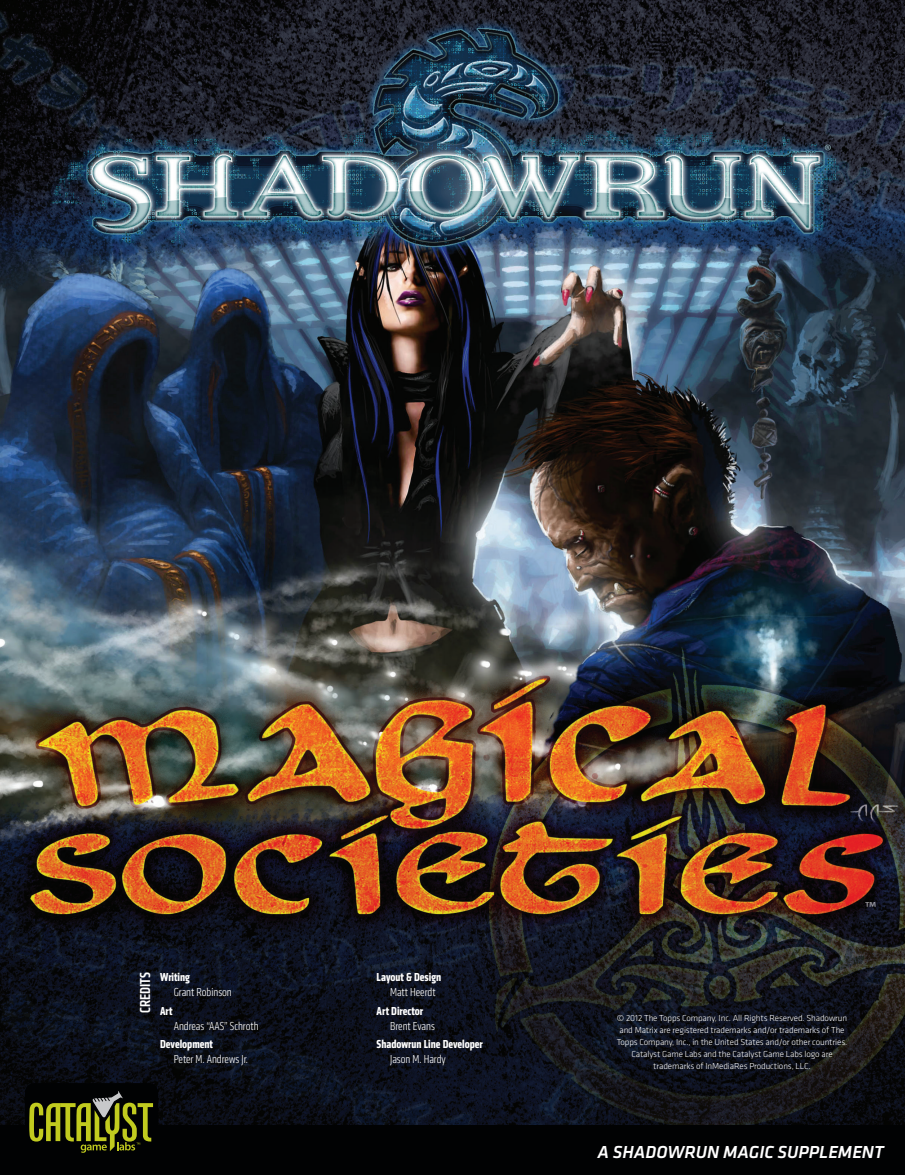
<style>
.page{position:relative;width:905px;height:1175px;background:#fff}
.page>*{position:absolute;margin:0;border:0;box-sizing:border-box;transform-origin:0 0}
.t1{font:italic 500 18px "Klavika";color:#fff}
.t2{font:18px "Myriad Pro";color:#fff}
.t3{font:500 condensed 15px "Klavika";color:#fff}
.t4{font:300 condensed 12px "Klavika";color:#fff}
.t5{font:700 condensed 12px "Klavika";color:#fff}
.t6{font:300 9px/12px "Klavika";letter-spacing:-.01em;color:#fff;text-align:center}
</style>
<div class="page">
<img style="left:0;top:0;width:904px;height:1125px">
<div style="left:0;top:1125px;width:904px;height:49px;background:#010203"></div>
<div style="left:25px;top:1083px;width:133px;height:76px;background:#010203;border-radius:9px"></div>
<div style="left:25px;top:1083px;width:133px;height:76px;border:1px solid #010203;border-radius:9px"></div>
<svg style="left:29px;top:1091px;width:124px;height:61px"></svg>
<h2 class="t3" style="left:136px;top:1013px;width:42px;rotate:-90deg">CREDITS</h2>
<h3 class="t5" style="left:160px;top:969px;width:31px">Writing</h3>
<h3 class="t4" style="left:174px;top:985px;width:60px">Grant Robinson</h3>
<h3 class="t5" style="left:160px;top:1002px;width:14px">Art</h3>
<h3 class="t4" style="left:174px;top:1019px;width:86px">Andreas “AAS” Schroth</h3>
<h3 class="t5" style="left:160px;top:1036px;width:54px">Development</h3>
<h3 class="t4" style="left:174px;top:1052px;width:76px">Peter M. Andrews Jr.</h3>
<h3 class="t5" style="left:376px;top:969px;width:66px">Layout &amp; Design</h3>
<h3 class="t4" style="left:390px;top:985px;width:47px">Matt Heerdt</h3>
<h3 class="t5" style="left:376px;top:1002px;width:48px">Art Director</h3>
<h3 class="t4" style="left:390px;top:1019px;width:46px">Brent Evans</h3>
<h3 class="t5" style="left:376px;top:1036px;width:108px">Shadowrun Line Developer</h3>
<h3 class="t4" style="left:390px;top:1052px;width:57px">Jason M. Hardy</h3>
<h1 class="t2" style="left:864px;top:897px;width:13px">™</h1>
<p class="t6" style="left:616px;top:1012px;width:232px">© 2012 The Topps Company, Inc. All Rights Reserved. Shadowrun and Matrix are registered trademarks and/or trademarks of The Topps Company, Inc., in the United States and/or other countries.<br>Catalyst Game Labs and the Catalyst Game Labs logo are trademarks of InMediaRes Productions, LLC.</p>
<h1 class="t1" style="left:597px;top:1142px;width:288px">A SHADOWRUN MAGIC SUPPLEMENT</h1>
</div>
